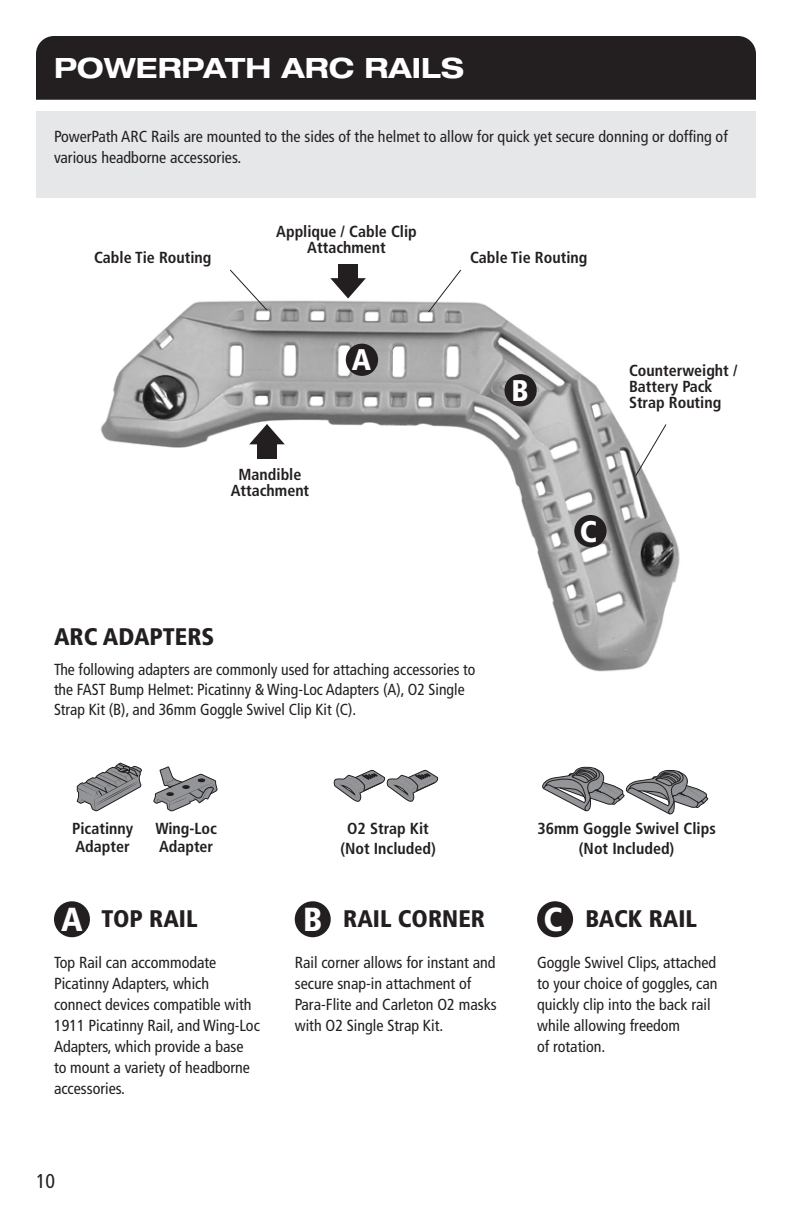
<style>
.page{position:relative;width:792px;height:1224px;background:#fff}
.page>*{position:absolute;margin:0;border:0;box-sizing:border-box;transform-origin:0 0}
.t1{font:900 condensed 33.2px "Frutiger LT Std";color:#fff}
.t2{font:900 condensed 29.8px "Frutiger LT Std";color:#fff}
.Regular_Paragraph_Co{font:700 expanded 28px "Helvetica Neue LT Std";color:#fff}
.t3{font:900 condensed 24px "Frutiger LT Std";color:#231f20}
.t4{font:condensed 20px "Frutiger LT Std";color:#231f20}
.t5{font:condensed 16px/21px "Frutiger LT Std";color:#231f20}
.Regular_Paragraph_Co-2{font:700 condensed 16px/16.2px "Frutiger LT Std";color:#231f20;text-align:center}
</style>
<div class="page">
<img style="left:100px;top:300px;width:580px;height:372px">
<div style="left:54px;top:901px;width:36px;height:36px;background:#231f20;border-radius:50%"></div>
<div style="left:295px;top:901px;width:36px;height:36px;background:#231f20;border-radius:50%"></div>
<div style="left:537px;top:901px;width:36px;height:36px;background:#231f20;border-radius:50%"></div>
<div style="left:346px;top:344px;width:32px;height:32px;background:#231f20;border-radius:50%"></div>
<div style="left:504px;top:374px;width:33px;height:32px;background:#231f20;border-radius:50%"></div>
<div style="left:574px;top:515px;width:33px;height:32px;background:#231f20;border-radius:50%"></div>
<svg style="left:153px;top:767px;width:65px;height:45px"></svg>
<svg style="left:76px;top:762px;width:66px;height:50px"></svg>
<svg style="left:542px;top:766px;width:167px;height:49px"></svg>
<svg style="left:334px;top:770px;width:105px;height:32px"></svg>
<svg style="left:229px;top:269px;width:39px;height:42px"></svg>
<svg style="left:427px;top:269px;width:35px;height:44px"></svg>
<svg style="left:635px;top:423px;width:32px;height:54px"></svg>
<div style="left:36px;top:112px;width:720px;height:86px;background:#e6e7e9"></div>
<div style="left:36px;top:36px;width:720px;height:64px;background:#231f20"></div>
<svg style="left:330px;top:278px;width:36px;height:21px"></svg>
<div style="left:338px;top:264px;width:20px;height:15px;background:#231f20"></div>
<svg style="left:249px;top:424px;width:36px;height:20px"></svg>
<div style="left:257px;top:443px;width:20px;height:15px;background:#231f20"></div>
<p class="Regular_Paragraph_Co" style="left:54px;top:50px;width:412px">POWERPATH ARC RAILS</p>
<p class="t5" style="left:54px;top:126px;width:675px">PowerPath ARC Rails are mounted to the sides of the helmet to allow for quick yet secure donning or doffing of various headborne accessories.</p>
<p class="Regular_Paragraph_Co-2" style="left:276px;top:224px;width:142px">Applique / Cable Clip<br>Attachment</p>
<p class="Regular_Paragraph_Co-2" style="left:94px;top:249px;width:119px">Cable Tie Routing</p>
<p class="Regular_Paragraph_Co-2" style="left:470px;top:249px;width:119px">Cable Tie Routing</p>
<p class="Regular_Paragraph_Co-2" style="left:231px;top:466px;width:80px">Mandible<br>Attachment</p>
<p class="t2" style="left:352px;top:342px;width:21px">A</p>
<p class="t2" style="left:512px;top:372px;width:19px">B</p>
<p class="t2" style="left:580px;top:513px;width:19px">C</p>
<p class="Regular_Paragraph_Co-2" style="left:629px;top:362px;width:110px;text-align:left">Counterweight /<br>Battery Pack</p>
<p class="Regular_Paragraph_Co-2" style="left:629px;top:395px;width:94px">Strap Routing</p>
<p class="t3" style="left:54px;top:623px;width:162px">ARC ADAPTERS</p>
<p class="t5" style="left:54px;top:660px;width:423px;line-height:20px">The following adapters are commonly used for attaching accessories to the FAST Bump Helmet: Picatinny &amp; Wing-Loc Adapters (A), O2 Single<br>Strap Kit (B), and 36mm Goggle Swivel Clip Kit (C).</p>
<p class="Regular_Paragraph_Co-2" style="left:72px;top:821px;width:63px">Picatinny</p>
<p class="Regular_Paragraph_Co-2" style="left:76px;top:839px;width:56px">Adapter</p>
<p class="Regular_Paragraph_Co-2" style="left:155px;top:821px;width:63px">Wing-Loc</p>
<p class="Regular_Paragraph_Co-2" style="left:159px;top:839px;width:56px">Adapter</p>
<p class="Regular_Paragraph_Co-2" style="left:347px;top:821px;width:83px">O2 Strap Kit</p>
<p class="Regular_Paragraph_Co-2" style="left:340px;top:841px;width:97px">(Not Included)</p>
<p class="Regular_Paragraph_Co-2" style="left:537px;top:821px;width:180px">36mm Goggle Swivel Clips</p>
<p class="Regular_Paragraph_Co-2" style="left:579px;top:841px;width:97px">(Not Included)</p>
<p class="t1" style="left:61px;top:899px;width:23px">A</p>
<p class="t3" style="left:102px;top:904px;width:98px">TOP RAIL</p>
<p class="t5" style="left:54px;top:952px;width:207px">Top Rail can accommodate<br>Picatinny Adapters, which connect devices compatible with<br>1911 Picatinny Rail, and Wing-Loc<br>Adapters, which provide a base to mount a variety of headborne accessories.</p>
<p class="t1" style="left:303px;top:899px;width:21px">B</p>
<p class="t3" style="left:343px;top:904px;width:143px">RAIL CORNER</p>
<p class="t5" style="left:295px;top:952px;width:203px">Rail corner allows for instant and secure snap-in attachment of<br>Para-Flite and Carleton O2 masks with O2 Single Strap Kit.</p>
<p class="t1" style="left:543px;top:899px;width:21px">C</p>
<p class="t3" style="left:586px;top:904px;width:113px">BACK RAIL</p>
<p class="t5" style="left:537px;top:952px;width:182px">Goggle Swivel Clips, attached to your choice of goggles, can quickly clip into the back rail while allowing freedom<br>of rotation.</p>
<p class="t4" style="left:36px;top:1169px;width:21px">10</p>
</div>
